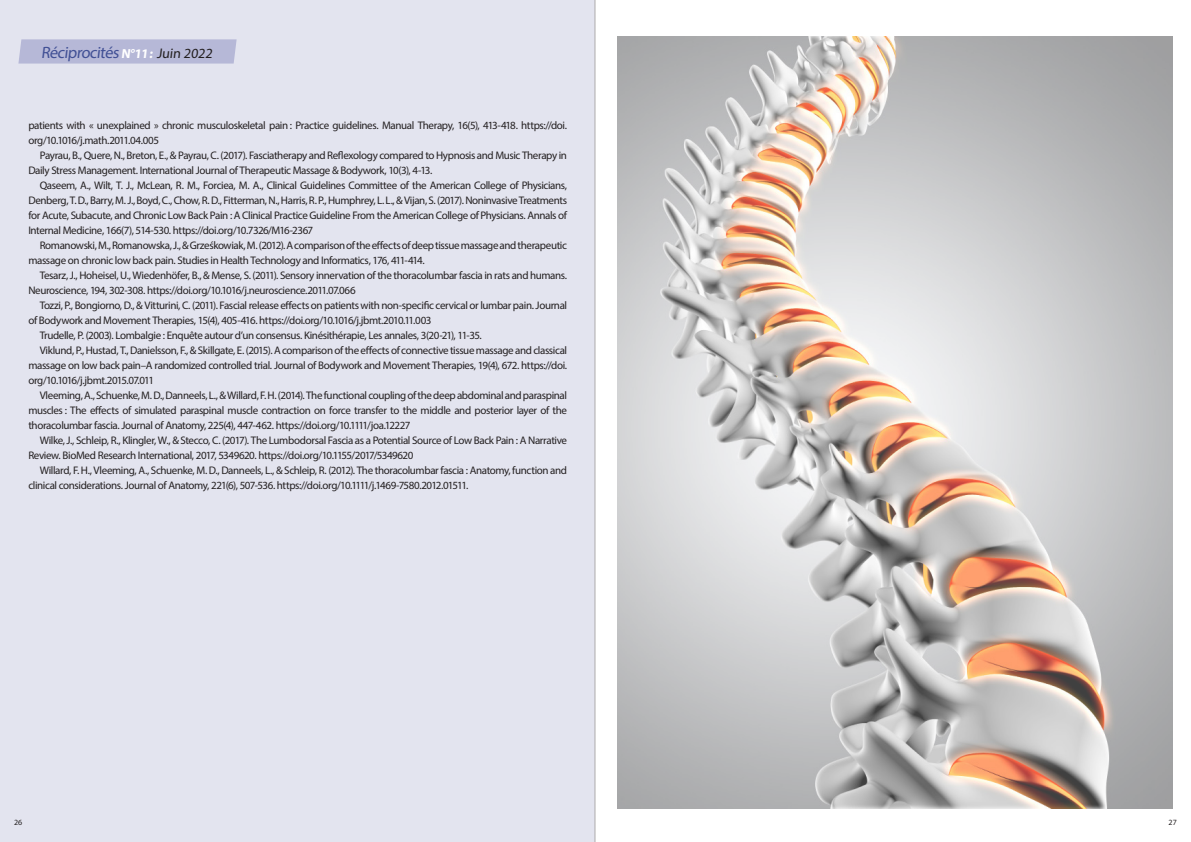
<style>
.page{position:relative;width:1191px;height:842px;background:#fff}
.page>*{position:absolute;margin:0;border:0;box-sizing:border-box;transform-origin:0 0}
.Exergue{font:16.4px "Myriad Pro";color:#415095}
.Chapô{font:11px/15px "Myriad Pro";letter-spacing:-.035em;color:#231f20}
.t1{font:8px "Myriad Pro";color:#231f20}
.s1{font-weight:700;font-size:13.2px;color:#fff}
.s2{font-size:14px;color:#231f20}
</style>
<div class="page">
<div style="left:0;top:0;width:595px;height:842px;background:#e3e4ef"></div>
<svg style="left:18px;top:39px;width:219px;height:25px;background:#b8bad8"></svg>
<img style="left:617px;top:37px;width:555px;height:772px">
<p class="Exergue" style="left:41px;top:43px;width:175px">Réciprocités <span class="s1">N°11:</span> <span class="s2">Juin 2022</span></p>
<p class="Chapô" style="left:28px;top:117px;width:540px">patients with « unexplained » chronic musculoskeletal pain : Practice guidelines. Manual Therapy, 16(5), 413‑418. https://doi. org/10.1016/j.math.2011.04.005</p>
<p class="Chapô" style="left:28px;top:147px;width:540px;text-indent:11px">Payrau, B., Quere, N., Breton, E., &amp; Payrau, C. (2017). Fasciatherapy and Reflexology compared to Hypnosis and Music Therapy in<br>Daily Stress Management. International Journal of Therapeutic Massage &amp; Bodywork, 10(3), 4‑13.</p>
<p class="Chapô" style="left:28px;top:177px;width:540px;text-align:justify;text-indent:11px">Qaseem, A., Wilt, T. J., McLean, R. M., Forciea, M. A., Clinical Guidelines Committee of the American College of Physicians, Denberg, T. D., Barry, M. J., Boyd, C., Chow, R. D., Fitterman, N., Harris, R. P., Humphrey, L. L., &amp; Vijan, S. (2017). Noninvasive Treatments for Acute, Subacute, and Chronic Low Back Pain : A Clinical Practice Guideline From the American College of Physicians. Annals of Internal Medicine, 166(7), 514‑530. https://doi.org/10.7326/M16-2367</p>
<p class="Chapô" style="left:28px;top:237px;width:540px;text-indent:11px">Romanowski, M., Romanowska, J., &amp; Grześkowiak, M. (2012). A comparison of the effects of deep tissue massage and therapeutic massage on chronic low back pain. Studies in Health Technology and Informatics, 176, 411‑414.</p>
<p class="Chapô" style="left:28px;top:267px;width:540px;text-indent:11px">Tesarz, J., Hoheisel, U., Wiedenhöfer, B., &amp; Mense, S. (2011). Sensory innervation of the thoracolumbar fascia in rats and humans.<br>Neuroscience, 194, 302‑308. https://doi.org/10.1016/j.neuroscience.2011.07.066</p>
<p class="Chapô" style="left:28px;top:297px;width:540px;text-indent:11px">Tozzi, P., Bongiorno, D., &amp; Vitturini, C. (2011). Fascial release effects on patients with non-specific cervical or lumbar pain. Journal of Bodywork and Movement Therapies, 15(4), 405‑416. https://doi.org/10.1016/j.jbmt.2010.11.003</p>
<p class="Chapô" style="left:40px;top:327px;width:443px">Trudelle, P. (2003). Lombalgie : Enquête autour d’un consensus. Kinésithérapie, Les annales, 3(20‑21), 11‑35.</p>
<p class="Chapô" style="left:28px;top:342px;width:540px;text-align:justify;text-indent:11px">Viklund, P., Hustad, T., Danielsson, F., &amp; Skillgate, E. (2015). A comparison of the effects of connective tissue massage and classical massage on low back pain–A randomized controlled trial. Journal of Bodywork and Movement Therapies, 19(4), 672. https://doi. org/10.1016/j.jbmt.2015.07.011</p>
<p class="Chapô" style="left:28px;top:387px;width:540px;text-align:justify;text-indent:11px">Vleeming, A., Schuenke, M. D., Danneels, L., &amp; Willard, F. H. (2014). The functional coupling of the deep abdominal and paraspinal muscles : The effects of simulated paraspinal muscle contraction on force transfer to the middle and posterior layer of the thoracolumbar fascia. Journal of Anatomy, 225(4), 447‑462. https://doi.org/10.1111/joa.12227</p>
<p class="Chapô" style="left:28px;top:432px;width:540px;text-indent:11px">Wilke, J., Schleip, R., Klingler, W., &amp; Stecco, C. (2017). The Lumbodorsal Fascia as a Potential Source of Low Back Pain : A Narrative<br>Review. BioMed Research International, 2017, 5349620. https://doi.org/10.1155/2017/5349620</p>
<p class="Chapô" style="left:28px;top:462px;width:540px;text-indent:11px">Willard, F. H., Vleeming, A., Schuenke, M. D., Danneels, L., &amp; Schleip, R. (2012). The thoracolumbar fascia : Anatomy, function and clinical considerations. Journal of Anatomy, 221(6), 507‑536. https://doi.org/10.1111/j.1469-7580.2012.01511.</p>
<p class="t1" style="left:14px;top:818px;width:10px">26</p>
<p class="t1" style="left:1168px;top:818px;width:10px">27</p>
</div>
